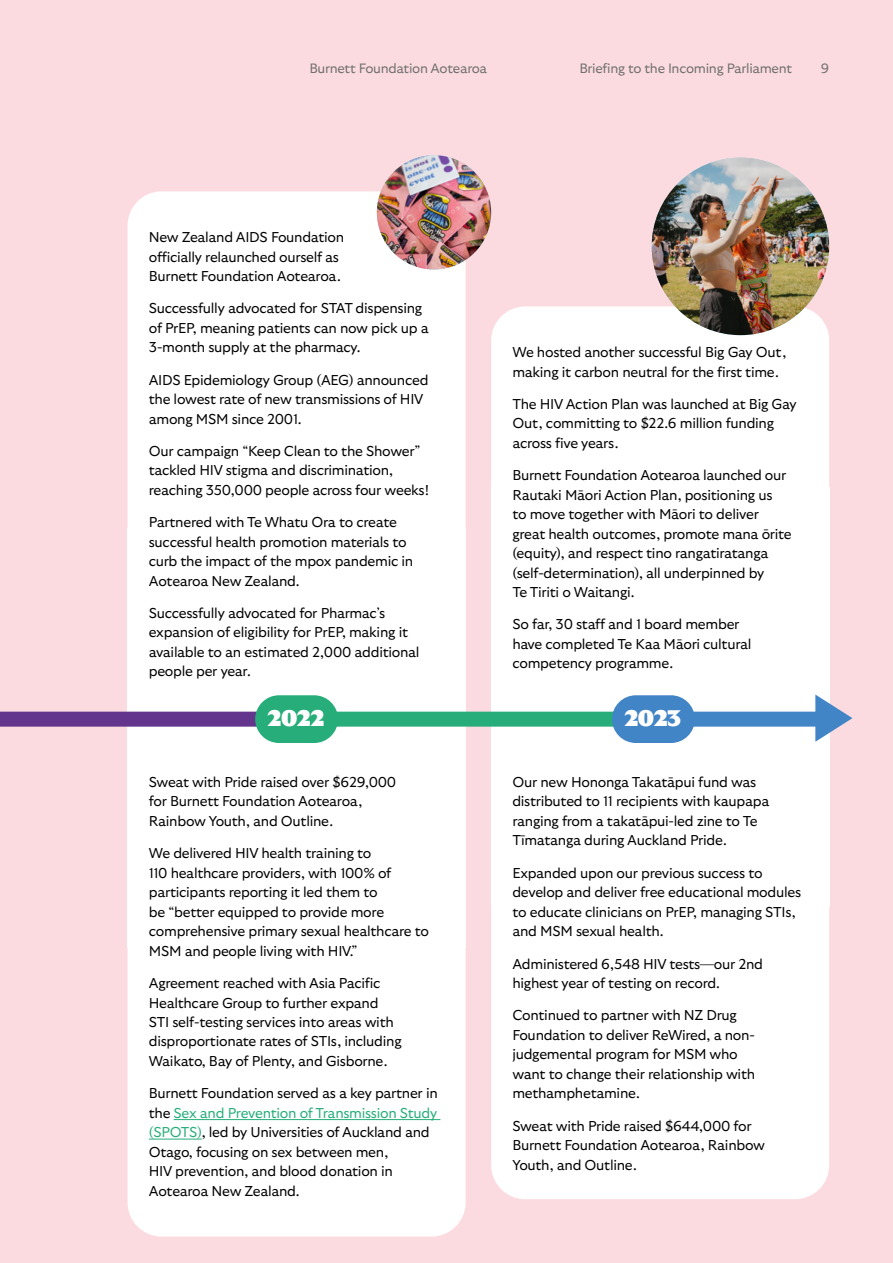
<style>
.page{position:relative;width:893px;height:1263px;background:#fbdbdf}
.page>*{position:absolute;margin:0;border:0;box-sizing:border-box;transform-origin:0 0}
.t1{font:900 22.5px "GT Ultra Median";letter-spacing:-.02em;color:#fff}
.t2{font:300 14.25px/19.5px "GT Ultra";letter-spacing:-.02em;color:#000}
.t3{font:300 13.5px "GT Ultra";letter-spacing:-.02em;color:#706f6f}
.s1{color:#27ad7a}
</style>
<div class="page">
<div style="left:128px;top:528px;width:338px;height:420px;background:#fff"></div>
<div style="left:491px;top:487px;width:338px;height:420px;background:#fff"></div>
<div style="left:128px;top:191px;width:338px;height:521px;background:#fff"></div>
<div style="left:491px;top:306px;width:338px;height:181px;background:#fff"></div>
<div style="left:491px;top:907px;width:338px;height:292px;background:#fff"></div>
<div style="left:0;top:712px;width:289px;height:15px;background:#64358c"></div>
<div style="left:304px;top:712px;width:342px;height:15px;background:#27ad7a"></div>
<div style="left:655px;top:712px;width:171px;height:15px;background:#4185c6"></div>
<div style="left:612px;top:695px;width:83px;height:48px;background:#4185c6;border-radius:24px"></div>
<img style="left:652px;top:158px;width:177px;height:177px;border-radius:89px">
<img style="left:377px;top:155px;width:114px;height:114px;border-radius:57px">
<div style="left:128px;top:948px;width:338px;height:288px;background:#fff"></div>
<hr style="left:174px;top:1119px;width:266px;height:1px;background:#27ad7a">
<hr style="left:149px;top:1139px;width:53px;height:1px;background:#27ad7a">
<div style="left:255px;top:695px;width:83px;height:48px;background:#27ad7a;border-radius:24px"></div>
<svg style="left:815px;top:694px;width:37px;height:48px"></svg>
<p class="t3" style="left:309px;top:61px;width:179px">Burnett Foundation Aotearoa</p>
<p class="t3" style="left:579px;top:61px;width:214px">Briefing to the Incoming Parliament</p>
<p class="t3" style="left:821px;top:61px;width:10px">9</p>
<p class="t2" style="left:149px;top:228px;width:197px">New Zealand AIDS Foundation officially relaunched ourself as<br>Burnett Foundation Aotearoa.</p>
<p class="t2" style="left:149px;top:299px;width:281px">Successfully advocated for STAT dispensing of PrEP, meaning patients can now pick up a<br>3-month supply at the pharmacy.</p>
<p class="t2" style="left:149px;top:370px;width:281px">AIDS Epidemiology Group (AEG) announced the lowest rate of new transmissions of HIV among MSM since 2001.</p>
<p class="t2" style="left:149px;top:441px;width:282px">Our campaign “Keep Clean to the Shower” tackled HIV stigma and discrimination, reaching 350,000 people across four weeks!</p>
<p class="t2" style="left:149px;top:513px;width:266px">Partnered with Te Whatu Ora to create successful health promotion materials to curb the impact of the mpox pandemic in Aotearoa New Zealand.</p>
<p class="t2" style="left:149px;top:603px;width:272px">Successfully advocated for Pharmac’s expansion of eligibility for PrEP, making it available to an estimated 2,000 additional people per year.</p>
<h1 class="t1" style="left:267px;top:705px;width:58px">2022</h1>
<p class="t2" style="left:149px;top:772px;width:249px">Sweat with Pride raised over $629,000 for Burnett Foundation Aotearoa,<br>Rainbow Youth, and Outline.</p>
<p class="t2" style="left:149px;top:844px;width:282px">We delivered HIV health training to<br>110 healthcare providers, with 100% of participants reporting it led them to<br>be “better equipped to provide more comprehensive primary sexual healthcare to MSM and people living with HIV.”</p>
<p class="t2" style="left:149px;top:973px;width:254px">Agreement reached with Asia Pacific Healthcare Group to further expand STI self-testing services into areas with disproportionate rates of STIs, including Waikato, Bay of Plenty, and Gisborne.</p>
<p class="t2" style="left:149px;top:1084px;width:290px">Burnett Foundation served as a key partner in the <span class="s1">Sex and Prevention of Transmission Study (SPOTS)</span>, led by Universities of Auckland and Otago, focusing on sex between men,<br>HIV prevention, and blood donation in Aotearoa New Zealand.</p>
<p class="t2" style="left:512px;top:343px;width:275px">We hosted another successful Big Gay Out, making it carbon neutral for the first time.</p>
<p class="t2" style="left:512px;top:394px;width:286px">The HIV Action Plan was launched at Big Gay<br>Out, committing to $22.6 million funding across five years.</p>
<p class="t2" style="left:512px;top:466px;width:281px">Burnett Foundation Aotearoa launched our Rautaki Māori Action Plan, positioning us<br>to move together with Māori to deliver great health outcomes, promote mana ōrite (equity), and respect tino rangatiratanga (self-determination), all underpinned by<br>Te Tiriti o Waitangi.</p>
<p class="t2" style="left:512px;top:615px;width:241px">So far, 30 staff and 1 board member have completed Te Kaa Māori cultural competency programme.</p>
<h1 class="t1" style="left:624px;top:705px;width:58px">2023</h1>
<p class="t2" style="left:512px;top:772px;width:258px">Our new Hononga Takatāpui fund was distributed to 11 recipients with kaupapa ranging from a takatāpui-led zine to Te Tīmatanga during Auckland Pride.</p>
<p class="t2" style="left:512px;top:863px;width:290px">Expanded upon our previous success to develop and deliver free educational modules to educate clinicians on PrEP, managing STIs, and MSM sexual health.</p>
<p class="t2" style="left:512px;top:954px;width:252px">Administered 6,548 HIV tests—our 2nd highest year of testing on record.</p>
<p class="t2" style="left:512px;top:1006px;width:244px">Continued to partner with NZ Drug<br>Foundation to deliver ReWired, a non&shy;judgemental program for MSM who want to change their relationship with methamphetamine.</p>
<p class="t2" style="left:512px;top:1116px;width:254px">Sweat with Pride raised $644,000 for<br>Burnett Foundation Aotearoa, Rainbow<br>Youth, and Outline.</p>
</div>
